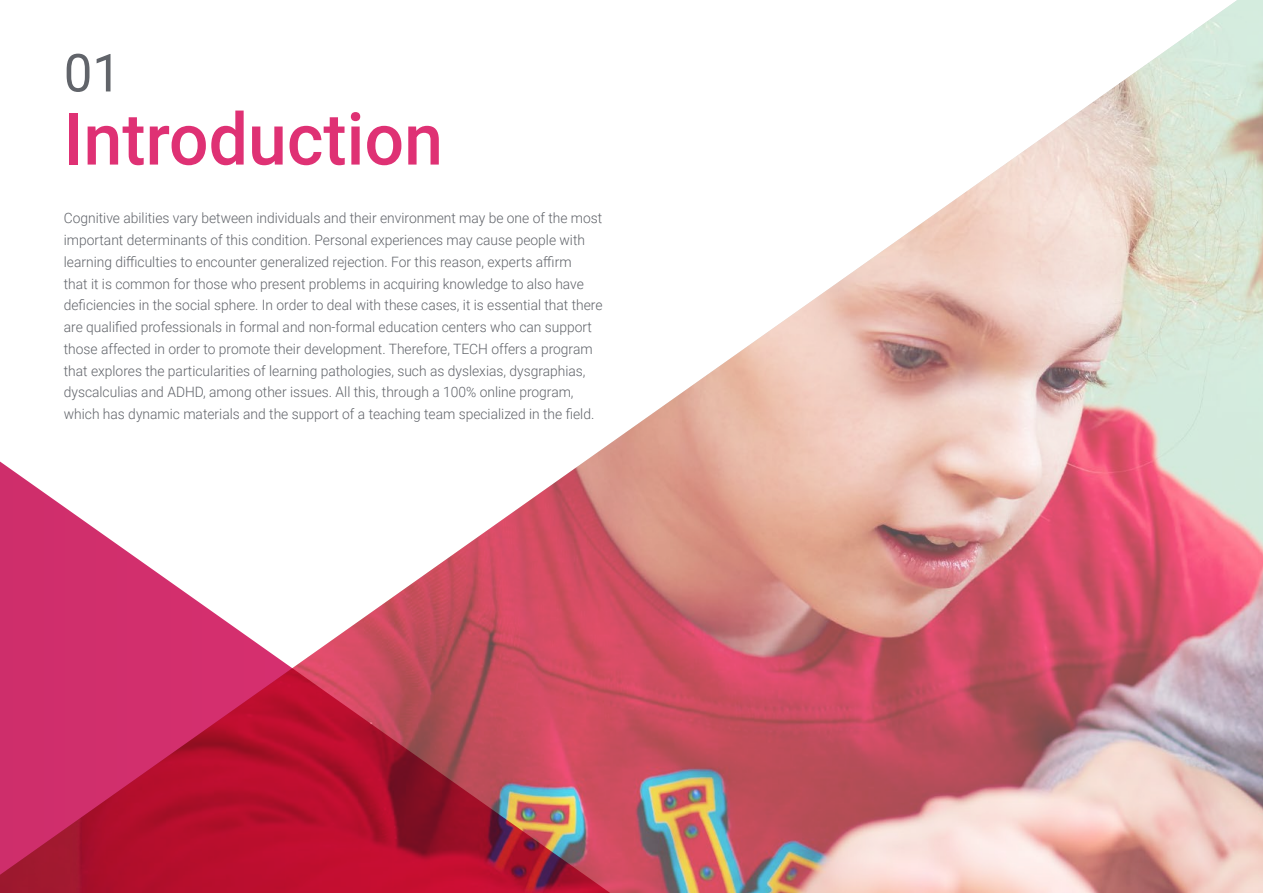
<style>
.page{position:relative;width:1263px;height:893px;background:#fff}
.page>*{position:absolute;margin:0;border:0;box-sizing:border-box;transform-origin:0 0}
.t1{font:500 72px "Roboto";color:#df3174}
.t2{font:52.5px "Roboto";color:#61646a}
.t3{font:300 14.25px/21.8px "Roboto";color:#61646a}
</style>
<div class="page">
<img style="left:607px;top:0;width:656px;height:893px">
<svg style="left:0;top:446px;width:640px;height:447px"></svg>
<h2 class="t2" style="left:64px;top:36px;width:59px">01</h2>
<h1 class="t1" style="left:64px;top:89px;width:381px">Introduction</h1>
<p class="t3" style="left:64px;top:207px;width:540px">Cognitive abilities vary between individuals and their environment may be one of the most important determinants of this condition. Personal experiences may cause people with learning difficulties to encounter generalized rejection. For this reason, experts affirm<br>that it is common for those who present problems in acquiring knowledge to also have deficiencies in the social sphere. In order to deal with these cases, it is essential that there are qualified professionals in formal and non-formal education centers who can support those affected in order to promote their development. Therefore, TECH offers a program that explores the particularities of learning pathologies, such as dyslexias, dysgraphias, dyscalculias and ADHD, among other issues. All this, through a 100% online program, which has dynamic materials and the support of a teaching team specialized in the field.</p>
</div>
